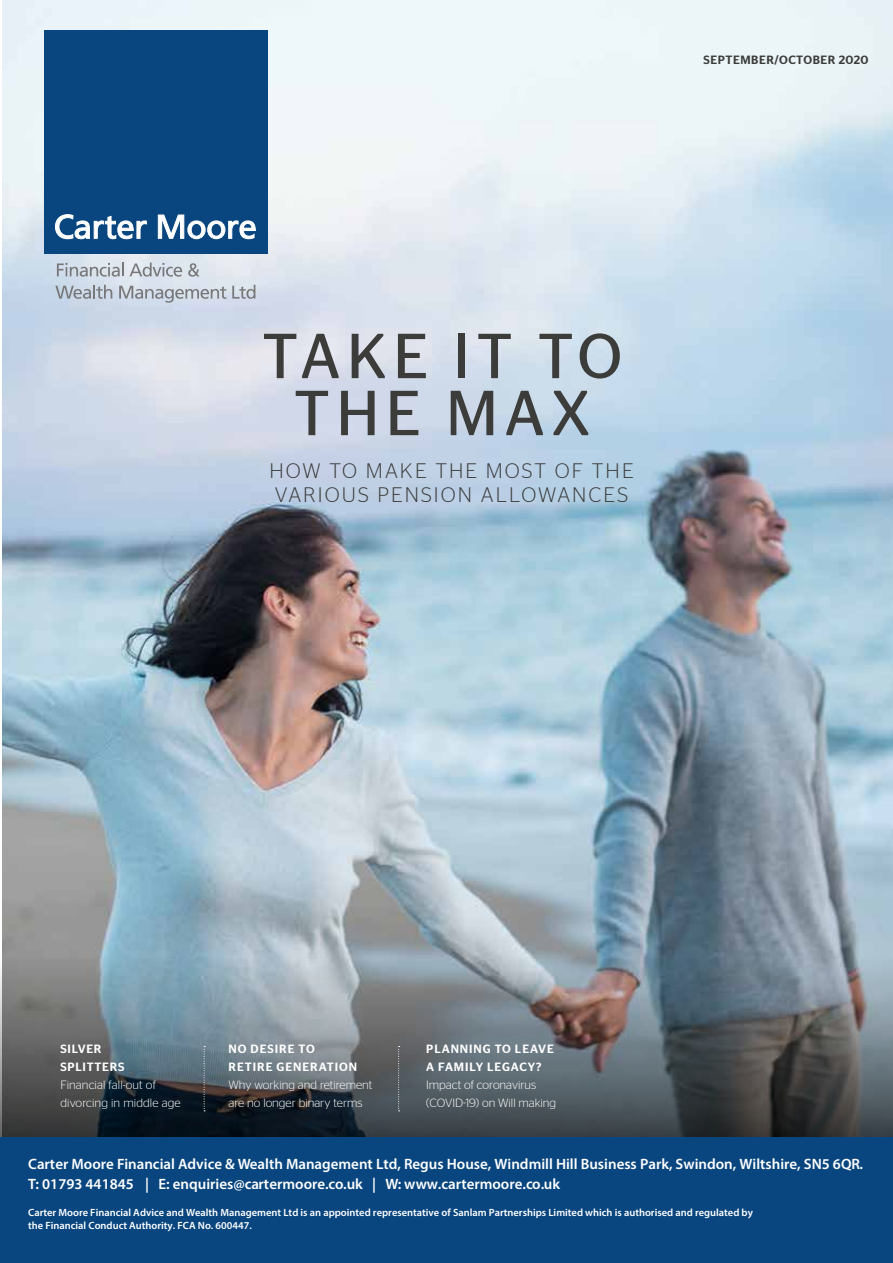
<style>
.page{position:relative;width:893px;height:1263px;background:#fff}
.page>*{position:absolute;margin:0;border:0;box-sizing:border-box;transform-origin:0 0}
.t1{font:63.45px/57px "Stag Sans";letter-spacing:.1em;color:#3c3c3b;text-align:center}
.t2{font:300 21px/24px "Stag Sans";letter-spacing:.1em;color:#3c3c3b}
.t3{font:600 15px/19.8px "Myriad Pro";color:#fff}
.t4{font:300 12px/18px "Stag Sans";color:#fff}
.t5{font:500 12px/18px "Stag Sans";letter-spacing:.08em;color:#fff}
.t6{font:500 12px "Stag Sans";letter-spacing:.05em;color:#3c3c3b}
.t7{font:500 12px/18px "Stag Sans";letter-spacing:.06em;color:#fff}
.t8{font:600 10.5px/12.6px "Myriad Pro";color:#fff}
</style>
<div class="page">
<img style="left:2px;top:0;width:891px;height:956px">
<svg style="left:0;top:956px;width:893px;height:181px;background:#626a71"></svg>
<svg style="left:204px;top:1046px;width:1px;height:65px"></svg>
<svg style="left:398px;top:1046px;width:2px;height:65px"></svg>
<div style="left:44px;top:30px;width:223px;height:224px;background:#09467f"></div>
<svg style="left:55px;top:214px;width:92px;height:25px"></svg>
<svg style="left:158px;top:215px;width:98px;height:24px"></svg>
<svg style="left:57px;top:263px;width:125px;height:14px;background:#bdc3cb"></svg>
<svg style="left:188px;top:263px;width:11px;height:14px"></svg>
<svg style="left:55px;top:285px;width:57px;height:14px"></svg>
<svg style="left:119px;top:286px;width:107px;height:17px;background:#bcc3cd"></svg>
<svg style="left:232px;top:285px;width:23px;height:14px"></svg>
<div style="left:0;top:1137px;width:893px;height:126px;background:#09467f"></div>
<p class="t6" style="left:703px;top:53px;width:166px">SEPTEMBER/OCTOBER 2020</p>
<h1 class="t1" style="left:262px;top:327px;width:362px">TAKE IT TO<br>THE MAX</h1>
<h2 class="t2" style="left:269px;top:459px;width:366px">HOW TO MAKE THE MOST OF THE<br>VARIOUS PENSION ALLOWANCES</h2>
<p class="t7" style="left:61px;top:1040px;width:65px">SILVER<br>SPLITTERS</p>
<p class="t4" style="left:60px;top:1076px;width:122px">Financial fall-out of divorcing in middle age</p>
<p class="t5" style="left:229px;top:1040px;width:130px">NO DESIRE TO<br>RETIRE GENERATION</p>
<p class="t4" style="left:229px;top:1076px;width:145px">Why working and retirement are no longer binary terms</p>
<p class="t5" style="left:426px;top:1040px;width:129px">PLANNING TO LEAVE<br>A FAMILY LEGACY?</p>
<p class="t4" style="left:426px;top:1076px;width:132px">Impact of coronavirus (COVID-19) on Will making</p>
<p class="t3" style="left:28px;top:1153px;width:836px">Carter Moore Financial Advice &amp; Wealth Management Ltd, Regus House, Windmill Hill Business Park, Swindon, Wiltshire, SN5 6QR.<br>T: 01793 441845 | E: enquiries@cartermoore.co.uk | W: www.cartermoore.co.uk</p>
<p class="t8" style="left:28px;top:1206px;width:726px">Carter Moore Financial Advice and Wealth Management Ltd is an appointed representative of Sanlam Partnerships Limited which is authorised and regulated by the Financial Conduct Authority. FCA No. 600447.</p>
</div>
